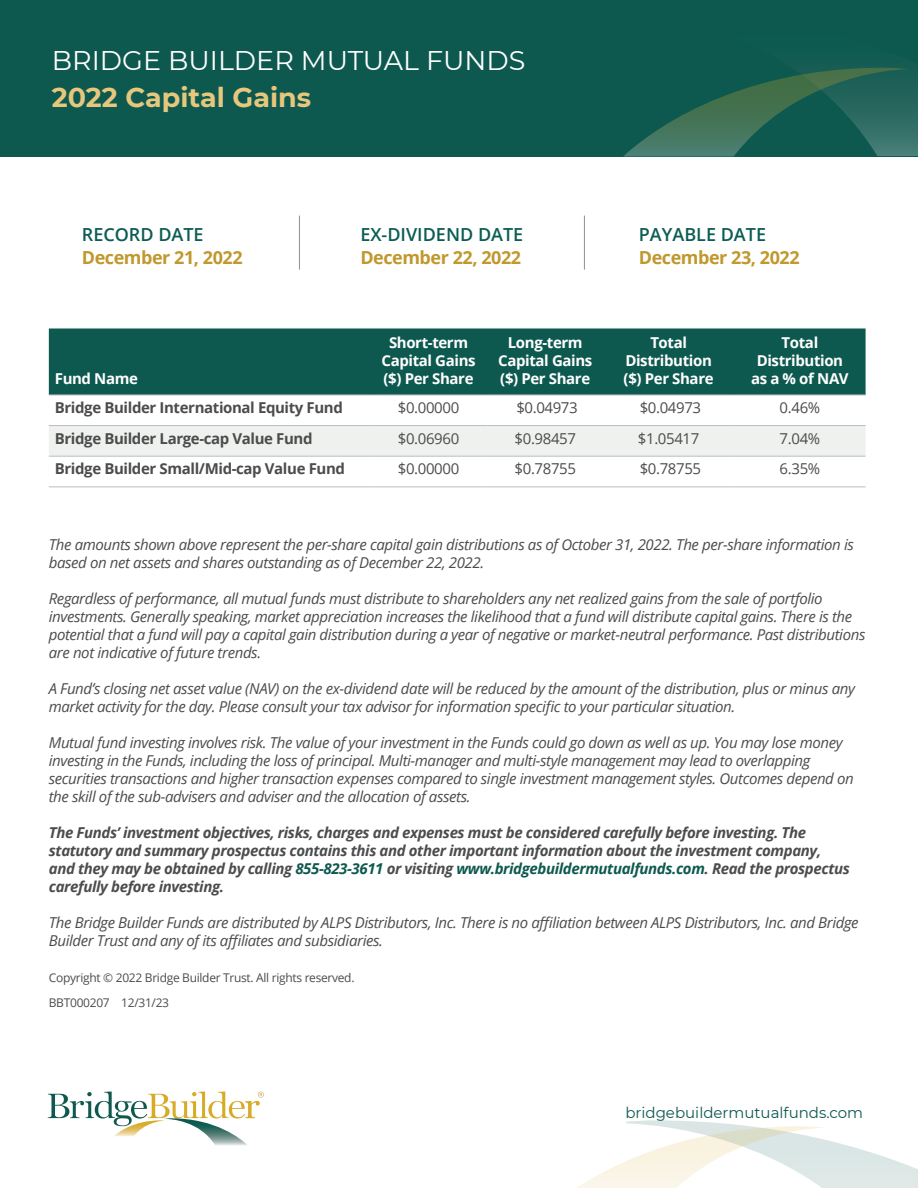
<style>
.page{position:relative;width:918px;height:1188px;background:#fff}
.page>*{position:absolute;margin:0;border:0;box-sizing:border-box;transform-origin:0 0}
.t1{font:27px "Montserrat";color:#fff}
.t2{font:700 27px "Montserrat";color:#e6c77c}
.footnotes_disclosure{font:700 18px "Open Sans";letter-spacing:-.025em;color:#c1982d}
.t3{font:600 18px "Open Sans";color:#0c5d54}
.t4{font:italic 15px/18px "Open Sans";letter-spacing:-.025em;color:#4b4c4d}
.t5{font:italic 700 15px/18px "Open Sans";letter-spacing:-.025em;color:#4b4c4d}
.footnotes_disclosure-2{font:700 15px/18px "Open Sans";letter-spacing:-.025em;color:#fff;text-align:center}
.footnotes_disclosure-3{font:700 15px "Open Sans";letter-spacing:-.025em;color:#4b4c4d}
.footnotes_disclosure-4{font:15px "Open Sans";letter-spacing:-.025em;color:#4b4c4d}
.t6{font:15px "Montserrat";color:#0e594f}
.disclosure{font:12px "Open Sans";letter-spacing:-.025em;color:#4b4c4d}
.s1{color:#0e594f}
</style>
<div class="page">
<div style="left:0;top:0;width:918px;height:156px;background:#0e594f"></div>
<svg style="left:869px;top:67px;width:49px;height:89px"></svg>
<svg style="left:624px;top:68px;width:283px;height:88px"></svg>
<svg style="left:577px;top:1120px;width:341px;height:68px"></svg>
<svg style="left:48px;top:1092px;width:216px;height:53px"></svg>
<hr style="left:299px;top:216px;width:1px;height:54px;background:#869488">
<hr style="left:584px;top:216px;width:1px;height:54px;background:#869488">
<div style="left:49px;top:328px;width:817px;height:67px;background:#0e594f"></div>
<div style="left:49px;top:426px;width:817px;height:30px;background:#eef1ee"></div>
<hr style="left:49px;top:395px;width:321px;height:1px;background:#bcbdc0">
<hr style="left:370px;top:395px;width:118px;height:1px;background:#bcbdc0">
<hr style="left:488px;top:395px;width:115px;height:1px;background:#bcbdc0">
<hr style="left:603px;top:395px;width:131px;height:1px;background:#bcbdc0">
<hr style="left:734px;top:395px;width:132px;height:1px;background:#bcbdc0">
<hr style="left:49px;top:456px;width:321px;height:1px;background:#bcbdc0">
<hr style="left:370px;top:456px;width:118px;height:1px;background:#bcbdc0">
<hr style="left:488px;top:456px;width:115px;height:1px;background:#bcbdc0">
<hr style="left:603px;top:456px;width:131px;height:1px;background:#bcbdc0">
<hr style="left:734px;top:456px;width:132px;height:1px;background:#bcbdc0">
<hr style="left:49px;top:425px;width:321px;height:1px;background:#bcbdc0">
<hr style="left:370px;top:425px;width:118px;height:1px;background:#bcbdc0">
<hr style="left:488px;top:425px;width:115px;height:1px;background:#bcbdc0">
<hr style="left:603px;top:425px;width:131px;height:1px;background:#bcbdc0">
<hr style="left:734px;top:425px;width:132px;height:1px;background:#bcbdc0">
<hr style="left:49px;top:486px;width:321px;height:1px;background:#bcbdc0">
<hr style="left:370px;top:486px;width:118px;height:1px;background:#bcbdc0">
<hr style="left:488px;top:486px;width:115px;height:1px;background:#bcbdc0">
<hr style="left:603px;top:486px;width:131px;height:1px;background:#bcbdc0">
<hr style="left:734px;top:486px;width:132px;height:1px;background:#bcbdc0">
<p class="t1" style="left:52px;top:42px;width:475px">BRIDGE BUILDER MUTUAL FUNDS</p>
<p class="t2" style="left:52px;top:78px;width:261px">2022 Capital Gains</p>
<p class="t3" style="left:82px;top:222px;width:123px">RECORD DATE</p>
<p class="footnotes_disclosure" style="left:82px;top:244px;width:162px">December 21, 2022</p>
<p class="t3" style="left:360px;top:222px;width:165px">EX-DIVIDEND DATE</p>
<p class="footnotes_disclosure" style="left:360px;top:244px;width:162px">December 22, 2022</p>
<p class="t3" style="left:639px;top:222px;width:129px">PAYABLE DATE</p>
<p class="footnotes_disclosure" style="left:639px;top:244px;width:162px">December 23, 2022</p>
<p class="footnotes_disclosure-2" style="left:55px;top:369px;width:85px">Fund Name</p>
<p class="footnotes_disclosure-2" style="left:382px;top:333px;width:96px">Short-term<br>Capital Gains ($) Per Share</p>
<p class="footnotes_disclosure-2" style="left:498px;top:333px;width:96px">Long-term<br>Capital Gains ($) Per Share</p>
<p class="footnotes_disclosure-2" style="left:624px;top:333px;width:91px">Total<br>Distribution ($) Per Share</p>
<p class="footnotes_disclosure-2" style="left:751px;top:333px;width:99px">Total<br>Distribution as a % of NAV</p>
<p class="footnotes_disclosure-3" style="left:55px;top:397px;width:290px">Bridge Builder International Equity Fund</p>
<p class="footnotes_disclosure-4" style="left:398px;top:397px;width:63px">$0.00000</p>
<p class="footnotes_disclosure-4" style="left:516px;top:397px;width:63px">$0.04973</p>
<p class="footnotes_disclosure-4" style="left:640px;top:397px;width:63px">$0.04973</p>
<p class="footnotes_disclosure-4" style="left:780px;top:397px;width:42px">0.46%</p>
<p class="footnotes_disclosure-3" style="left:55px;top:428px;width:259px">Bridge Builder Large-cap Value Fund</p>
<p class="footnotes_disclosure-4" style="left:398px;top:428px;width:63px">$0.06960</p>
<p class="footnotes_disclosure-4" style="left:515px;top:428px;width:63px">$0.98457</p>
<p class="footnotes_disclosure-4" style="left:638px;top:428px;width:63px">$1.05417</p>
<p class="footnotes_disclosure-4" style="left:780px;top:428px;width:42px">7.04%</p>
<p class="footnotes_disclosure-3" style="left:55px;top:458px;width:292px">Bridge Builder Small/Mid-cap Value Fund</p>
<p class="footnotes_disclosure-4" style="left:398px;top:459px;width:63px">$0.00000</p>
<p class="footnotes_disclosure-4" style="left:515px;top:459px;width:63px">$0.78755</p>
<p class="footnotes_disclosure-4" style="left:640px;top:459px;width:63px">$0.78755</p>
<p class="footnotes_disclosure-4" style="left:780px;top:459px;width:42px">6.35%</p>
<p class="t4" style="left:49px;top:535px;width:807px">The amounts shown above represent the per-share capital gain distributions as of October 31, 2022. The per-share information is based on net assets and shares outstanding as of December 22, 2022.</p>
<p class="t4" style="left:49px;top:589px;width:818px">Regardless of performance, all mutual funds must distribute to shareholders any net realized gains from the sale of portfolio investments. Generally speaking, market appreciation increases the likelihood that a fund will distribute capital gains. There is the potential that a fund will pay a capital gain distribution during a year of negative or market-neutral performance. Past distributions are not indicative of future trends.</p>
<p class="t4" style="left:49px;top:679px;width:808px">A Fund’s closing net asset value (NAV) on the ex-dividend date will be reduced by the amount of the distribution, plus or minus any market activity for the day. Please consult your tax advisor for information specific to your particular situation.</p>
<p class="t4" style="left:49px;top:733px;width:806px">Mutual fund investing involves risk. The value of your investment in the Funds could go down as well as up. You may lose money investing in the Funds, including the loss of principal. Multi-manager and multi-style management may lead to overlapping securities transactions and higher transaction expenses compared to single investment management styles. Outcomes depend on the skill of the sub-advisers and adviser and the allocation of assets.</p>
<p class="t5" style="left:49px;top:823px;width:803px">The Funds’ investment objectives, risks, charges and expenses must be considered carefully before investing. The statutory and summary prospectus contains this and other important information about the investment company, and they may be obtained by calling <span class="s1">855-823-3611</span> or visiting <span class="s1">www.bridgebuildermutualfunds.com</span>. Read the prospectus carefully before investing.</p>
<p class="t4" style="left:49px;top:913px;width:811px">The Bridge Builder Funds are distributed by ALPS Distributors, Inc. There is no affiliation between ALPS Distributors, Inc. and Bridge<br>Builder Trust and any of its affiliates and subsidiaries.</p>
<p class="disclosure" style="left:49px;top:970px;width:307px">Copyright © 2022 Bridge Builder Trust. All rights reserved.</p>
<p class="disclosure" style="left:49px;top:994px;width:122px">BBT000207 12/31/23</p>
<p class="t6" style="left:625px;top:1102px;width:239px">bridgebuildermutualfunds.com</p>
</div>
